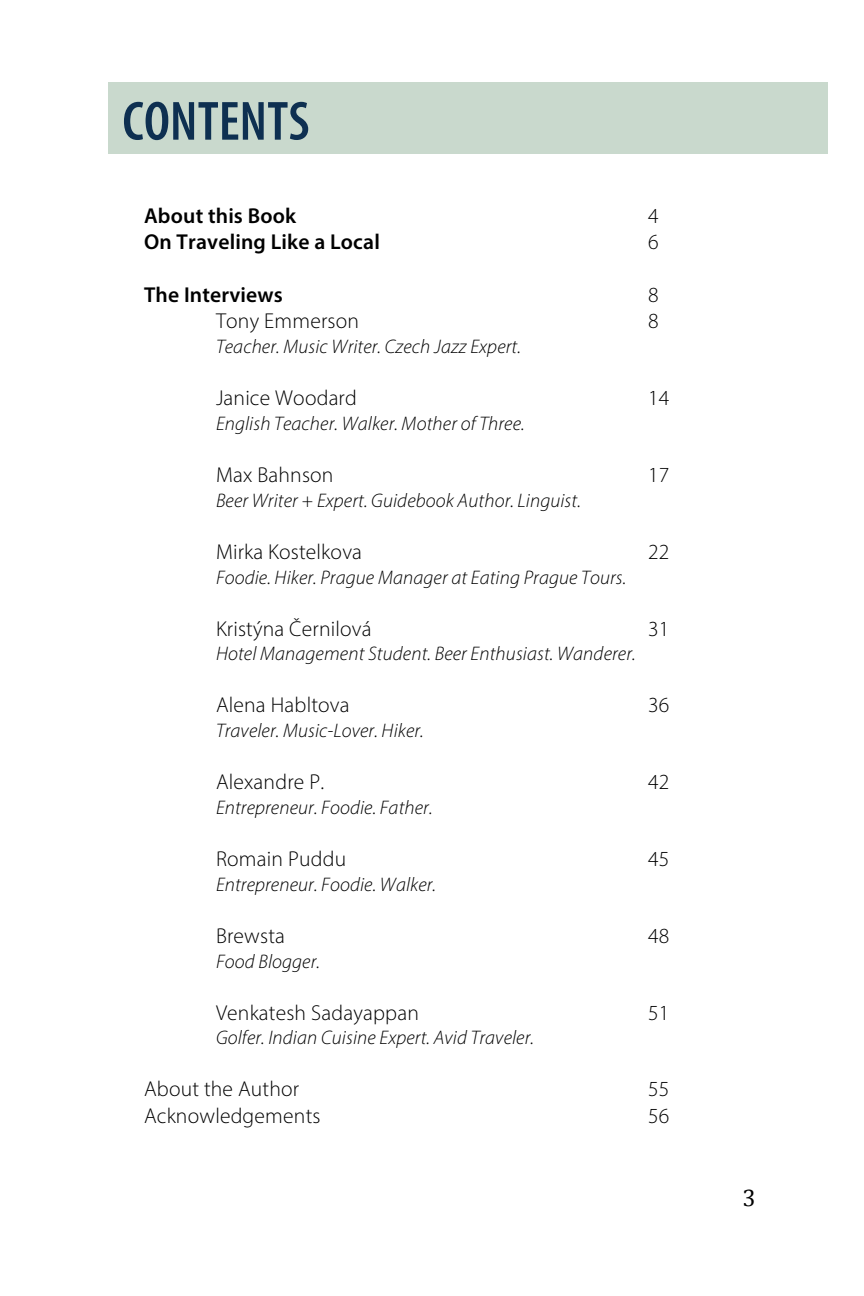
<style>
.page{position:relative;width:864px;height:1296px;background:#fff}
.page>*{position:absolute;margin:0;border:0;box-sizing:border-box;transform-origin:0 0}
.t1{font:600 condensed 55.6px "Myriad Pro";letter-spacing:.005em;color:#0e3051}
.t2{font:24px "Cambria";color:#000}
.t3{font:300 21.6px "Myriad Pro";letter-spacing:.01em;color:#000}
.t4{font:600 21.6px "Myriad Pro";letter-spacing:.01em;color:#000}
.t5{font:italic 300 19.6px "Myriad Pro";letter-spacing:.005em;color:#000}
</style>
<div class="page">
<div style="left:108px;top:82px;width:720px;height:72px;background:#c9d9cd"></div>
<h1 class="t1" style="left:122px;top:87px;width:189px">CONTENTS</h1>
<p class="t4" style="left:144px;top:202px;width:154px">About this Book</p>
<p class="t3" style="left:648px;top:203px;width:12px">4</p>
<p class="t4" style="left:144px;top:228px;width:237px">On Traveling Like a Local</p>
<p class="t3" style="left:648px;top:229px;width:12px">6</p>
<p class="t4" style="left:144px;top:281px;width:140px">The Interviews</p>
<p class="t3" style="left:648px;top:282px;width:12px">8</p>
<p class="t3" style="left:216px;top:308px;width:145px">Tony Emmerson</p>
<p class="t3" style="left:648px;top:308px;width:12px">8</p>
<p class="t5" style="left:216px;top:335px;width:306px">Teacher. Music Writer. Czech Jazz Expert.</p>
<p class="t3" style="left:216px;top:385px;width:142px">Janice Woodard</p>
<p class="t3" style="left:648px;top:385px;width:23px">14</p>
<p class="t5" style="left:216px;top:412px;width:310px">English Teacher. Walker. Mother of Three.</p>
<p class="t3" style="left:216px;top:462px;width:119px">Max Bahnson</p>
<p class="t3" style="left:648px;top:462px;width:23px">17</p>
<p class="t5" style="left:216px;top:489px;width:367px">Beer Writer + Expert. Guidebook Author. Linguist.</p>
<p class="t3" style="left:216px;top:539px;width:148px">Mirka Kostelkova</p>
<p class="t3" style="left:648px;top:539px;width:23px">22</p>
<p class="t5" style="left:216px;top:565px;width:412px">Foodie. Hiker. Prague Manager at Eating Prague Tours.</p>
<p class="t3" style="left:216px;top:615px;width:157px">Kristýna Černilová</p>
<p class="t3" style="left:648px;top:615px;width:23px">31</p>
<p class="t5" style="left:216px;top:642px;width:421px">Hotel Management Student. Beer Enthusiast. Wanderer.</p>
<p class="t3" style="left:216px;top:692px;width:135px">Alena Habltova</p>
<p class="t3" style="left:648px;top:692px;width:23px">36</p>
<p class="t5" style="left:216px;top:719px;width:209px">Traveler. Music-Lover. Hiker.</p>
<p class="t3" style="left:216px;top:769px;width:110px">Alexandre P.</p>
<p class="t3" style="left:648px;top:769px;width:23px">42</p>
<p class="t5" style="left:216px;top:796px;width:218px">Entrepreneur. Foodie. Father.</p>
<p class="t3" style="left:216px;top:846px;width:132px">Romain Puddu</p>
<p class="t3" style="left:648px;top:846px;width:23px">45</p>
<p class="t5" style="left:216px;top:873px;width:222px">Entrepreneur. Foodie. Walker.</p>
<p class="t3" style="left:216px;top:923px;width:70px">Brewsta</p>
<p class="t3" style="left:648px;top:923px;width:23px">48</p>
<p class="t5" style="left:216px;top:949px;width:105px">Food Blogger.</p>
<p class="t3" style="left:216px;top:999px;width:204px">Venkatesh Sadayappan</p>
<p class="t3" style="left:648px;top:999px;width:23px">51</p>
<p class="t5" style="left:216px;top:1026px;width:320px">Golfer. Indian Cuisine Expert. Avid Traveler.</p>
<p class="t3" style="left:144px;top:1076px;width:157px">About the Author</p>
<p class="t3" style="left:648px;top:1076px;width:23px">55</p>
<p class="t3" style="left:144px;top:1103px;width:178px">Acknowledgements</p>
<p class="t3" style="left:648px;top:1103px;width:23px">56</p>
<p class="t2" style="left:743px;top:1183px;width:15px">3</p>
</div>
